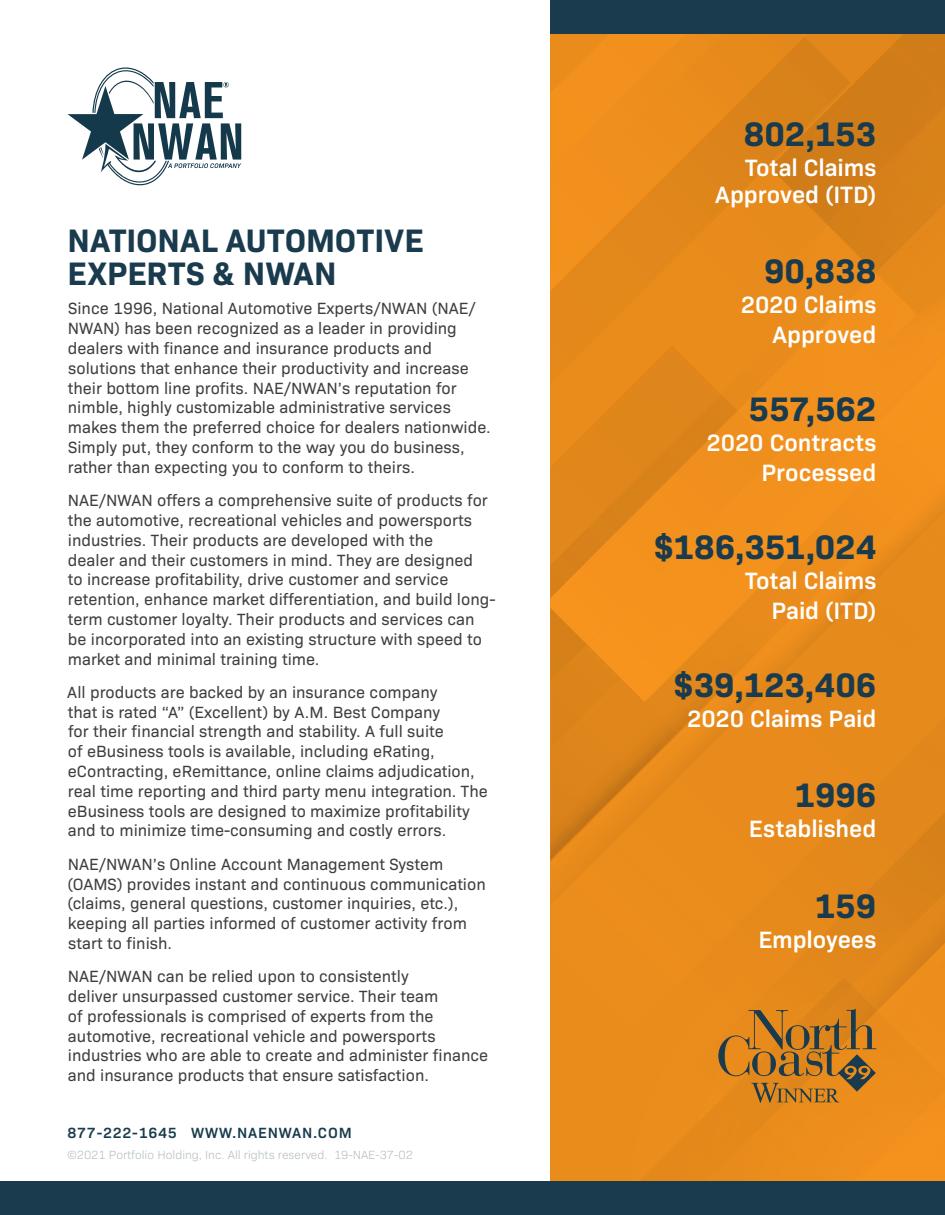
<style>
.page{position:relative;width:945px;height:1215px;background:#fff}
.page>*{position:absolute;margin:0;border:0;box-sizing:border-box;transform-origin:0 0}
.t1{font:700 34.5px "Bio Sans";color:#193b4d}
.t2{font:700 33px "Bio Sans";letter-spacing:.01em;color:#193b4d}
.t3{font:600 24px/30px "Bio Sans";letter-spacing:-.005em;color:#fff;text-align:right}
.t4{font:16.5px/19.8px "Bio Sans";color:#3e3e3f}
.t5{font:600 15px "Bio Sans";letter-spacing:.05em;color:#193b4d}
.t6{font:300 12px "Bio Sans";color:#b1b9bf}
</style>
<div class="page">
<svg style="left:550px;top:33px;width:395px;height:1149px;fill:#ea8c1c"></svg>
<svg style="left:718px;top:1009px;width:158px;height:94px"></svg>
<svg style="left:68px;top:68px;width:173px;height:117px"></svg>
<div style="left:0;top:1182px;width:945px;height:33px;background:#193b4d"></div>
<div style="left:550px;top:0;width:395px;height:33px;background:#193b4d"></div>
<p class="t2" style="left:68px;top:216px;width:358px">NATIONAL AUTOMOTIVE</p>
<p class="t2" style="left:68px;top:249px;width:271px">EXPERTS &amp; NWAN</p>
<p class="t4" style="left:68px;top:298px;width:425px">Since 1996, National Automotive Experts/NWAN (NAE/ NWAN) has been recognized as a leader in providing dealers with finance and insurance products and solutions that enhance their productivity and increase their bottom line profits. NAE/NWAN’s reputation for nimble, highly customizable administrative services makes them the preferred choice for dealers nationwide.<br>Simply put, they conform to the way you do business, rather than expecting you to conform to theirs.</p>
<p class="t4" style="left:68px;top:489px;width:429px">NAE/NWAN offers a comprehensive suite of products for the automotive, recreational vehicles and powersports industries. Their products are developed with the<br>dealer and their customers in mind. They are designed<br>to increase profitability, drive customer and service retention, enhance market differentiation, and build long&shy;term customer loyalty. Their products and services can be incorporated into an existing structure with speed to market and minimal training time.</p>
<p class="t4" style="left:67px;top:681px;width:422px">All products are backed by an insurance company<br>that is rated “A” (Excellent) by A.M. Best Company<br>for their financial strength and stability. A full suite<br>of eBusiness tools is available, including eRating, eContracting, eRemittance, online claims adjudication, real time reporting and third party menu integration. The eBusiness tools are designed to maximize profitability and to minimize time-consuming and costly errors.</p>
<p class="t4" style="left:67px;top:853px;width:420px">NAE/NWAN’s Online Account Management System (OAMS) provides instant and continuous communication (claims, general questions, customer inquiries, etc.), keeping all parties informed of customer activity from start to finish.</p>
<p class="t4" style="left:68px;top:965px;width:422px">NAE/NWAN can be relied upon to consistently<br>deliver unsurpassed customer service. Their team<br>of professionals is comprised of experts from the automotive, recreational vehicle and powersports industries who are able to create and administer finance and insurance products that ensure satisfaction.</p>
<p class="t5" style="left:68px;top:1121px;width:286px">877-222-1645 WWW.NAENWAN.COM</p>
<p class="t6" style="left:68px;top:1146px;width:347px">©2021 Portfolio Holding, Inc. All rights reserved. 19-NAE-37-02</p>
<p class="t1" style="left:744px;top:107px;width:134px">802,153</p>
<p class="t3" style="left:715px;top:152px;width:163px;line-height:27px">Total Claims<br>Approved (ITD)</p>
<p class="t1" style="left:764px;top:245px;width:114px">90,838</p>
<p class="t3" style="left:741px;top:288px;width:137px">2020 Claims<br>Approved</p>
<p class="t1" style="left:749px;top:383px;width:129px">557,562</p>
<p class="t3" style="left:707px;top:426px;width:171px">2020 Contracts<br>Processed</p>
<p class="t1" style="left:653px;top:520px;width:224px">$186,351,024</p>
<p class="t3" style="left:745px;top:564px;width:133px">Total Claims<br>Paid (ITD)</p>
<p class="t1" style="left:673px;top:658px;width:205px">$39,123,406</p>
<p class="t3" style="left:687px;top:701px;width:191px">2020 Claims Paid</p>
<p class="t1" style="left:794px;top:769px;width:84px">1996</p>
<p class="t3" style="left:749px;top:812px;width:129px">Established</p>
<p class="t1" style="left:815px;top:880px;width:63px">159</p>
<p class="t3" style="left:758px;top:923px;width:120px">Employees</p>
</div>
